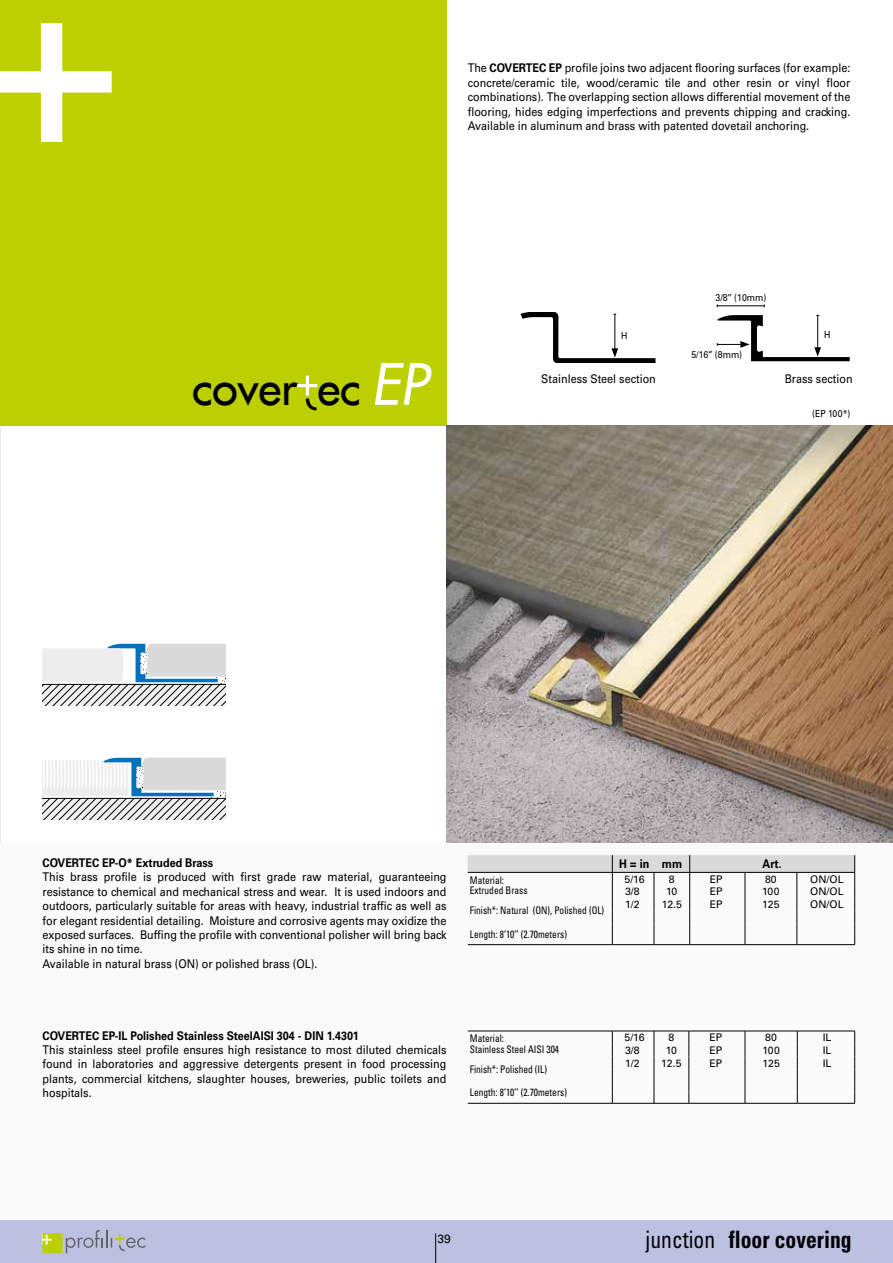
<style>
.page{position:relative;width:893px;height:1263px;background:#fff}
.page>*{position:absolute;margin:0;border:0;box-sizing:border-box;transform-origin:0 0}
.t1{font:46.5px "Futura LT";color:#000}
.t2{font:700 condensed 24px "Univers LT Std";color:#000;scale:.9 1}
.t3{font:12px/14.4px "Univers LT Std";color:#000;text-align:justify;scale:.9 1}
.t4{font:700 12px "Univers LT Std";color:#000;scale:.9 1}
.t5{font:12px "Univers LT Std";color:#000}
.t6{font:condensed 10.5px/10.5px "Univers LT Std";color:#000;scale:.9 1}
.t7{font:10.5px "Univers LT Std";color:#000}
.t8{font:9.75px "Univers LT Std";color:#000;scale:.9 1}
.s1{font-weight:700}
.s2{font-style:italic;font-size:55.5px;color:#fff}
.s3{font-weight:400}
</style>
<div class="page">
<div style="left:0;top:843px;width:893px;height:396px;background:#fafafa"></div>
<div style="left:0;top:0;width:446px;height:426px;background:#bccf00"></div>
<svg style="left:0;top:23px;width:112px;height:119px"></svg>
<div style="left:0;top:1220px;width:893px;height:43px;background:#bcc1e2"></div>
<svg style="left:43px;top:1230px;width:102px;height:23px"></svg>
<hr style="left:435px;top:1233px;width:1px;height:30px;background:#000">
<img style="left:0;top:426px;width:1px;height:417px">
<img style="left:446px;top:426px;width:447px;height:417px">
<svg style="left:297px;top:376px;width:20px;height:34px"></svg>
<svg style="left:43px;top:644px;width:182px;height:62px"></svg>
<div style="left:43px;top:657px;width:80px;height:17px;background:#ededed"></div>
<svg style="left:43px;top:758px;width:182px;height:62px"></svg>
<hr style="left:717px;top:305px;width:47px;height:1px;background:#000">
<svg style="left:520px;top:313px;width:135px;height:50px"></svg>
<svg style="left:717px;top:315px;width:133px;height:46px"></svg>
<svg style="left:468px;top:855px;width:387px;height:89px"></svg>
<hr style="left:612px;top:944px;width:42px;height:1px;background:#000">
<hr style="left:654px;top:944px;width:36px;height:1px;background:#000">
<hr style="left:690px;top:944px;width:55px;height:1px;background:#000">
<hr style="left:745px;top:944px;width:52px;height:1px;background:#000">
<hr style="left:797px;top:944px;width:58px;height:1px;background:#000">
<hr style="left:468px;top:944px;width:144px;height:1px;background:#000">
<hr style="left:468px;top:1031px;width:144px;height:1px;background:#000">
<hr style="left:612px;top:1031px;width:42px;height:1px;background:#000">
<hr style="left:654px;top:1031px;width:35px;height:1px;background:#000">
<hr style="left:689px;top:1031px;width:56px;height:1px;background:#000">
<hr style="left:745px;top:1031px;width:52px;height:1px;background:#000">
<hr style="left:797px;top:1031px;width:58px;height:1px;background:#000">
<svg style="left:612px;top:1031px;width:1px;height:72px"></svg>
<svg style="left:654px;top:1031px;width:1px;height:72px"></svg>
<svg style="left:689px;top:1031px;width:1px;height:72px"></svg>
<svg style="left:745px;top:1031px;width:1px;height:72px"></svg>
<svg style="left:797px;top:1031px;width:1px;height:72px"></svg>
<svg style="left:854px;top:1031px;width:1px;height:72px"></svg>
<hr style="left:612px;top:1103px;width:42px;height:1px;background:#000">
<hr style="left:654px;top:1103px;width:35px;height:1px;background:#000">
<hr style="left:689px;top:1103px;width:56px;height:1px;background:#000">
<hr style="left:745px;top:1103px;width:52px;height:1px;background:#000">
<hr style="left:797px;top:1103px;width:58px;height:1px;background:#000">
<hr style="left:468px;top:1103px;width:144px;height:1px;background:#000">
<p class="t3" style="left:468px;top:61px;width:427px">The <span class="s1">COVERTEC EP</span> profile joins two adjacent flooring surfaces (for example: concrete/ceramic tile, wood/ceramic tile and other resin or vinyl floor combinations). The overlapping section allows differential movement of the flooring, hides edging imperfections and prevents chipping and cracking.<br>Available in aluminum and brass with patented dovetail anchoring.</p>
<h1 class="t1" style="left:192px;top:357px;width:237px">cover ec <span class="s2">EP</span></h1>
<p class="t8" style="left:715px;top:291px;width:58px">3/8’’ (10mm)</p>
<p class="t8" style="left:621px;top:330px;width:9px">H</p>
<p class="t8" style="left:824px;top:329px;width:9px">H</p>
<p class="t8" style="left:691px;top:349px;width:58px">5/16’’ (8mm)</p>
<p class="t3" style="left:541px;top:372px;width:129px">Stainless Steel section</p>
<p class="t3" style="left:785px;top:372px;width:77px">Brass section</p>
<p class="t8" style="left:812px;top:407px;width:44px">(EP 100*)</p>
<p class="t4" style="left:43px;top:856px;width:191px">COVERTEC EP-O* Extruded Brass</p>
<p class="t3" style="left:43px;top:870px;width:450px;text-align:left">This brass profile is produced with first grade raw material, guaranteeing resistance to chemical and mechanical stress and wear. It is used indoors and outdoors, particularly suitable for areas with heavy, industrial traffic as well as for elegant residential detailing. Moisture and corrosive agents may oxidize the exposed surfaces. Buffing the profile with conventional polisher will bring back its shine in no time.<br>Available in natural brass (ON) or polished brass (OL).</p>
<p class="t4" style="left:619px;top:857px;width:72px">H = in mm</p>
<p class="t4" style="left:763px;top:857px;width:23px">Art.</p>
<p class="t6" style="left:470px;top:874px;width:66px">Material:<br>Extruded Brass</p>
<p class="t7" style="left:624px;top:873px;width:22px">5/16</p>
<p class="t7" style="left:669px;top:873px;width:7px">8</p>
<p class="t7" style="left:710px;top:872px;width:14px">EP</p>
<p class="t7" style="left:765px;top:872px;width:13px">80</p>
<p class="t7" style="left:810px;top:872px;width:35px">ON/OL</p>
<p class="t7" style="left:625px;top:885px;width:16px">3/8</p>
<p class="t7" style="left:666px;top:885px;width:13px">10</p>
<p class="t7" style="left:710px;top:885px;width:14px">EP</p>
<p class="t7" style="left:762px;top:885px;width:19px">100</p>
<p class="t7" style="left:810px;top:885px;width:35px">ON/OL</p>
<p class="t6" style="left:470px;top:905px;width:151px">Finish*: Natural (ON), Polished (OL)</p>
<p class="t6" style="left:470px;top:929px;width:109px">Length: 8’10’’ (2.70meters)</p>
<p class="t7" style="left:625px;top:898px;width:16px">1/2</p>
<p class="t7" style="left:662px;top:898px;width:22px">12.5</p>
<p class="t7" style="left:710px;top:898px;width:14px">EP</p>
<p class="t7" style="left:762px;top:898px;width:19px">125</p>
<p class="t7" style="left:810px;top:898px;width:35px">ON/OL</p>
<p class="t4" style="left:43px;top:1028px;width:353px">COVERTEC EP-IL Polished Stainless SteelAISI 304 - DIN 1.4301</p>
<p class="t3" style="left:43px;top:1042px;width:450px">This stainless steel profile ensures high resistance to most diluted chemicals found in laboratories and aggressive detergents present in food processing plants, commercial kitchens, slaughter houses, breweries, public toilets and hospitals.</p>
<p class="t6" style="left:470px;top:1033px;width:101px">Material:<br>Stainless Steel AISI 304</p>
<p class="t7" style="left:624px;top:1031px;width:22px">5/16</p>
<p class="t7" style="left:668px;top:1031px;width:7px">8</p>
<p class="t7" style="left:709px;top:1031px;width:14px">EP</p>
<p class="t7" style="left:765px;top:1031px;width:13px">80</p>
<p class="t7" style="left:823px;top:1031px;width:10px">IL</p>
<p class="t7" style="left:625px;top:1044px;width:16px">3/8</p>
<p class="t7" style="left:666px;top:1044px;width:13px">10</p>
<p class="t7" style="left:709px;top:1044px;width:14px">EP</p>
<p class="t7" style="left:762px;top:1044px;width:19px">100</p>
<p class="t7" style="left:823px;top:1044px;width:10px">IL</p>
<p class="t6" style="left:470px;top:1064px;width:87px">Finish*: Polished (IL)</p>
<p class="t6" style="left:470px;top:1087px;width:109px">Length: 8’10’’ (2.70meters)</p>
<p class="t7" style="left:625px;top:1057px;width:16px">1/2</p>
<p class="t7" style="left:661px;top:1057px;width:22px">12.5</p>
<p class="t7" style="left:709px;top:1057px;width:14px">EP</p>
<p class="t7" style="left:762px;top:1057px;width:19px">125</p>
<p class="t7" style="left:823px;top:1057px;width:10px">IL</p>
<p class="t5" style="left:438px;top:1232px;width:15px">39</p>
<h2 class="t2" style="left:646px;top:1225px;width:230px"><span class="s3">junction</span> floor covering</h2>
</div>
